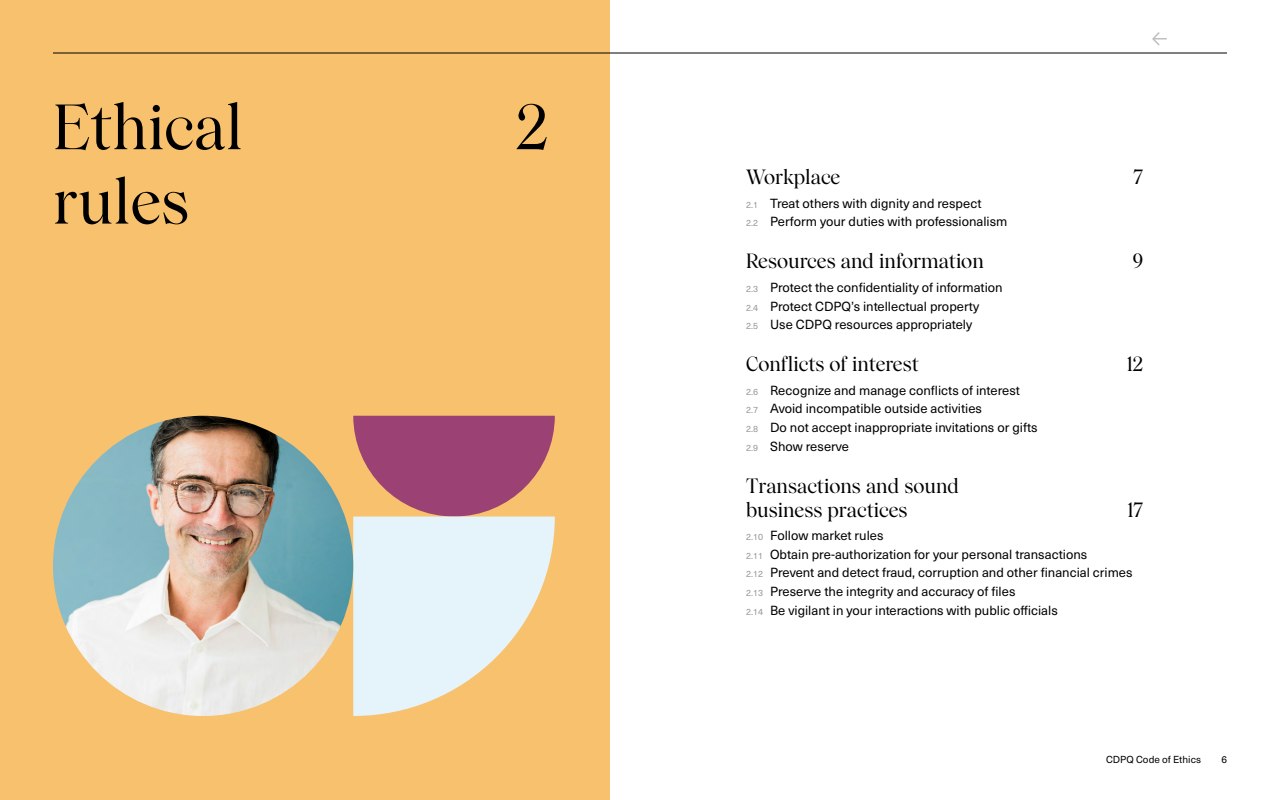
<style>
.page{position:relative;width:1280px;height:800px;background:#fff}
.page>*{position:absolute;margin:0;border:0;box-sizing:border-box;transform-origin:0 0}
.t1{font:500 62px/74.4px "Wulkan Display CDPQ";color:#000}
.t2{font:500 20px/24px "Wulkan Display CDPQ";color:#000}
.t3{font:13px/18.6px "Neue Haas Unica Pro";color:#000}
.t4{font:10px "Neue Haas Unica Pro";color:#000}
.s1{font-size:9px;color:#999}
</style>
<div class="page">
<div style="left:0;top:0;width:610px;height:800px;background:#f8c16d"></div>
<svg style="left:353px;top:416px;width:202px;height:300px"></svg>
<hr style="left:53px;top:53px;width:1174px;height:1px;background:#000">
<svg style="left:1152px;top:32px;width:15px;height:14px"></svg>
<img style="left:53px;top:416px;width:300px;height:300px;border-radius:150px">
<h1 class="t1" style="left:53px;top:92px;width:192px">Ethical rules</h1>
<h1 class="t1" style="left:516px;top:92px;width:34px">2</h1>
<h2 class="t2" style="left:746px;top:166px;width:96px">Workplace</h2>
<h2 class="t2" style="left:1134px;top:166px;width:11px">7</h2>
<p class="t3" style="left:746px;top:194px;width:263px"><span class="s1">2.1</span> Treat others with dignity and respect<br><span class="s1">2.2</span> Perform your duties with professionalism</p>
<h2 class="t2" style="left:746px;top:250px;width:239px">Resources and information</h2>
<h2 class="t2" style="left:1133px;top:250px;width:12px">9</h2>
<p class="t3" style="left:746px;top:278px;width:258px"><span class="s1">2.3</span> Protect the confidentiality of information<br><span class="s1">2.4</span> Protect CDPQ’s intellectual property<br><span class="s1">2.5</span> Use CDPQ resources appropriately</p>
<h2 class="t2" style="left:746px;top:353px;width:174px">Conflicts of interest</h2>
<h2 class="t2" style="left:1127px;top:353px;width:18px">12</h2>
<p class="t3" style="left:746px;top:381px;width:293px"><span class="s1">2.6</span> Recognize and manage conflicts of interest<br><span class="s1">2.7</span> Avoid incompatible outside activities<br><span class="s1">2.8</span> Do not accept inappropriate invitations or gifts <span class="s1">2.9</span> Show reserve</p>
<h2 class="t2" style="left:746px;top:474px;width:215px">Transactions and sound business practices</h2>
<h2 class="t2" style="left:1128px;top:498px;width:17px">17</h2>
<p class="t3" style="left:746px;top:526px;width:388px"><span class="s1">2.10</span> Follow market rules<br><span class="s1">2.11</span> Obtain pre-authorization for your personal transactions<br><span class="s1">2.12</span> Prevent and detect fraud, corruption and other financial crimes <span class="s1">2.13</span> Preserve the integrity and accuracy of files<br><span class="s1">2.14</span> Be vigilant in your interactions with public officials</p>
<p class="t4" style="left:1106px;top:753px;width:96px">CDPQ Code of Ethics</p>
<p class="t4" style="left:1221px;top:753px;width:7px">6</p>
</div>
